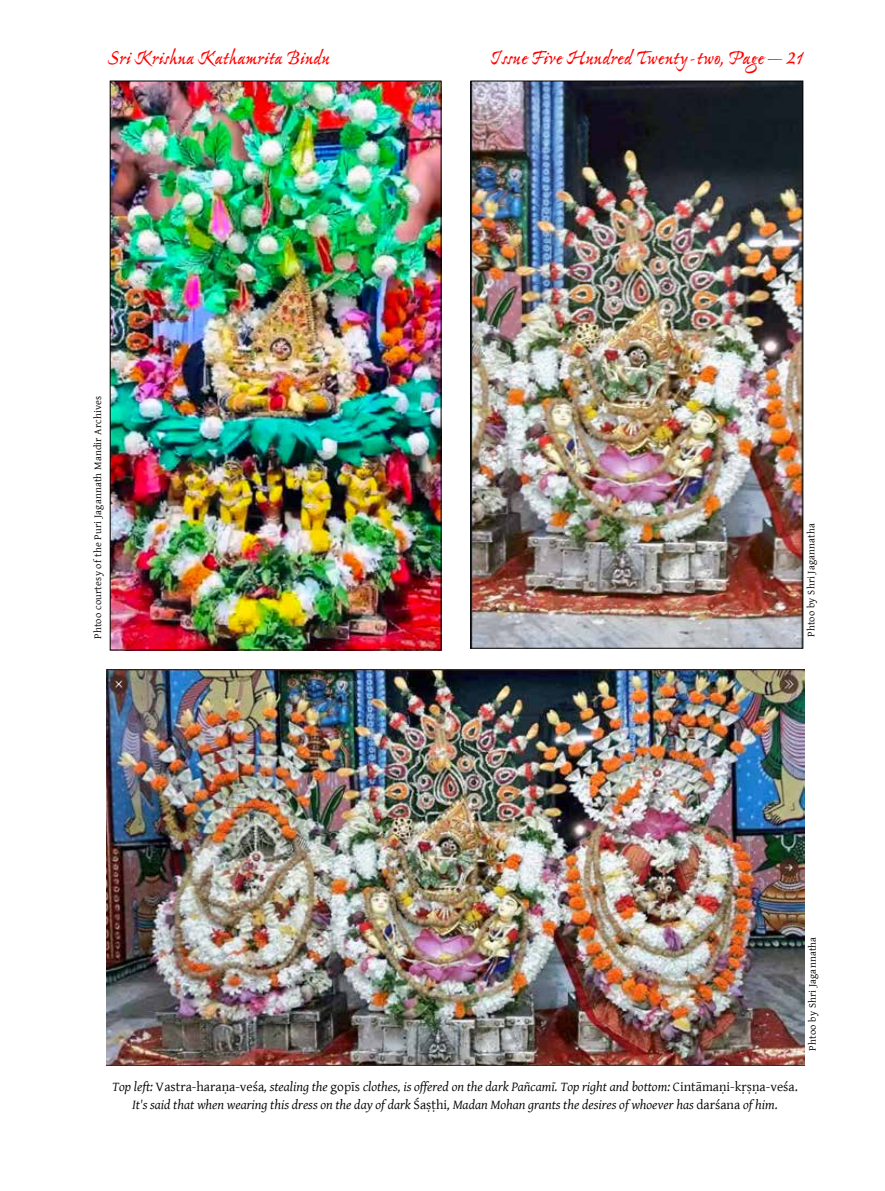
<style>
.page{position:relative;width:885px;height:1191px;background:#fff}
.page>*{position:absolute;margin:0;border:0;box-sizing:border-box;transform-origin:0 0}
.t1{font:700 21px "Ex Ponto Pro";letter-spacing:-.01em;color:#ff0200}
.t2{font:italic 13.5px/18px "Gentium Basic";color:#000;text-align:center}
.t3{font:10.5px "Gentium Basic";letter-spacing:.02em;color:#000}
.s1{font-style:normal}
</style>
<div class="page">
<img style="left:112px;top:83px;width:327px;height:565px">
<img style="left:472px;top:83px;width:329px;height:563px">
<img style="left:107px;top:669px;width:697px;height:396px">
<h1 class="t1" style="left:108px;top:45px;width:223px">Sri Krishna Kathamrita Bindu</h1>
<h1 class="t1" style="left:490px;top:45px;width:315px">Issue Five Hundred Twenty-two, Page — 21</h1>
<p class="t3" style="left:90px;top:639px;width:245px;rotate:-90deg">Phtoo courtesy of the Puri Jagannath Mandir Archives</p>
<p class="t3" style="left:803px;top:637px;width:116px;rotate:-90deg">Phtoo by Shri Jagannatha</p>
<p class="t3" style="left:804px;top:1051px;width:116px;rotate:-90deg">Phtoo by Shri Jagannatha</p>
<p class="t2" style="left:112px;top:1077px;width:687px">Top left: <span class="s1">Vastra-haraṇa-veśa</span>, stealing the <span class="s1">gopīs</span> clothes, is offered on the dark Pañcamī. Top right and bottom: <span class="s1">Cintāmaṇi-kṛṣṇa-veśa.<br></span>It's said that when wearing this dress on the day of dark <span class="s1">Śaṣṭhi</span>, Madan Mohan grants the desires of whoever has <span class="s1">darśana</span> of him.</p>
</div>
